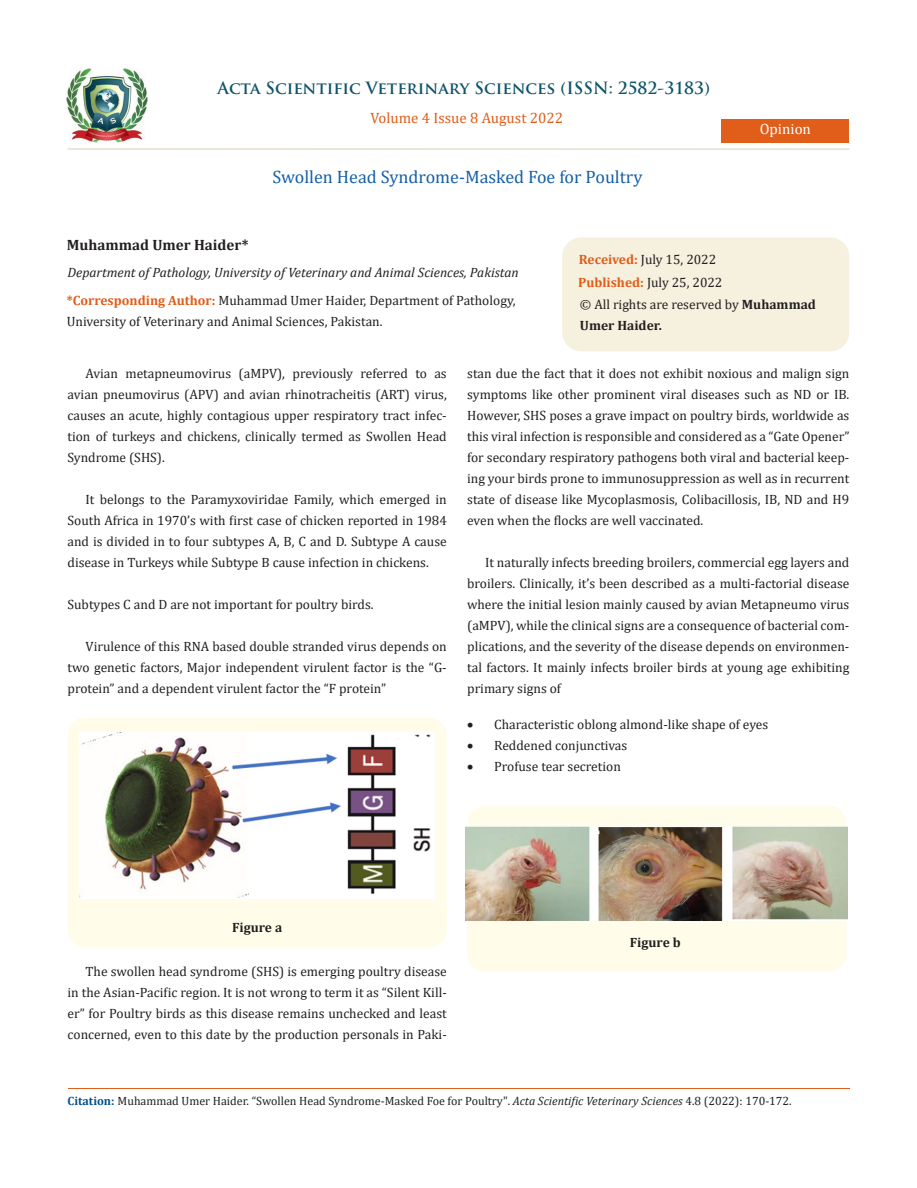
<style>
.page{position:relative;width:917px;height:1188px;background:#fff}
.page>*{position:absolute;margin:0;border:0;box-sizing:border-box;transform-origin:0 0}
.t1{font:18px "Cambria";color:#1560a6}
.t2{font:700 16.5px "Trajan Pro";color:#0e546a}
.t3{font:15px "Cambria";color:#e05d1a}
.t4{font:700 15px "Cambria";color:#231f20}
.t5{font:15px "Cambria";color:#fff}
.t6{font:13.5px/21px "Cambria";color:#231f20;text-align:justify}
.t7{font:italic 13.5px "Cambria";color:#231f20}
.t8{font:700 13.5px "Cambria";color:#231f20}
.t9{font:12px "Cambria";color:#231f20}
.s1{font-weight:700;color:#e05d1a}
.s2{font-weight:700}
.s3{font-weight:700;color:#035089}
.s4{font-style:italic}
</style>
<div class="page">
<img style="left:67px;top:68px;width:80px;height:74px">
<div style="left:721px;top:119px;width:128px;height:23px;background:#e05d1a"></div>
<div style="left:563px;top:238px;width:285px;height:113px;background:#f6f0df;border-radius:18px"></div>
<div style="left:562px;top:238px;width:287px;height:113px;border:2px solid #f6f0df;border-radius:18px"></div>
<div style="left:67px;top:717px;width:380px;height:231px;background:#fffde9;border-radius:18px"></div>
<img style="left:80px;top:732px;width:354px;height:167px">
<div style="left:467px;top:806px;width:379px;height:166px;background:#fffde9;border-radius:18px"></div>
<img style="left:465px;top:826px;width:382px;height:94px">
<hr style="left:68px;top:1088px;width:781px;height:1px;background:#e05d1a">
<hr style="left:67px;top:148px;width:782px;height:2px;background:#e5dfce">
<p class="t2" style="left:217px;top:77px;width:494px">Acta Scientific Veterinary Sciences (ISSN: 2582-3183)</p>
<p class="t3" style="left:370px;top:109px;width:194px">Volume 4 Issue 8 August 2022</p>
<p class="t1" style="left:272px;top:166px;width:371px">Swollen Head Syndrome-Masked Foe for Poultry</p>
<p class="t5" style="left:759px;top:120px;width:53px">Opinion</p>
<p class="t4" style="left:67px;top:234px;width:183px">Muhammad Umer Haider*</p>
<p class="t7" style="left:67px;top:263px;width:453px">Department of Pathology, University of Veterinary and Animal Sciences, Pakistan</p>
<p class="t6" style="left:67px;top:290px;width:450px"><span class="s1">*Corresponding Author:</span> Muhammad Umer Haider, Department of Pathology,<br>University of Veterinary and Animal Sciences, Pakistan.</p>
<p class="t6" style="left:579px;top:249px;width:139px"><span class="s1">Received:</span> July 15, 2022</p>
<p class="t6" style="left:578px;top:272px;width:146px"><span class="s1">Published:</span> July 25, 2022</p>
<p class="t6" style="left:580px;top:294px;width:237px">© All rights are reserved by <span class="s2">Muhammad<br>Umer Haider.</span></p>
<p class="t6" style="left:67px;top:363px;width:381px;text-indent:18px">Avian metapneumovirus (aMPV), previously referred to as avian pneumovirus (APV) and avian rhinotracheitis (ART) virus, causes an acute, highly contagious upper respiratory tract infec&shy;tion of turkeys and chickens, clinically termed as Swollen Head Syndrome (SHS).</p>
<p class="t6" style="left:67px;top:489px;width:381px;text-indent:18px">It belongs to the Paramyxoviridae Family, which emerged in South Africa in 1970’s with first case of chicken reported in 1984 and is divided in to four subtypes A, B, C and D. Subtype A cause disease in Turkeys while Subtype B cause infection in chickens.</p>
<p class="t6" style="left:67px;top:594px;width:308px">Subtypes C and D are not important for poultry birds.</p>
<p class="t6" style="left:67px;top:636px;width:381px;text-indent:18px">Virulence of this RNA based double stranded virus depends on two genetic factors, Major independent virulent factor is the “G&shy;protein” and a dependent virulent factor the “F protein”</p>
<p class="t6" style="left:467px;top:363px;width:384px">stan due the fact that it does not exhibit noxious and malign sign symptoms like other prominent viral diseases such as ND or IB.<br>However, SHS poses a grave impact on poultry birds, worldwide as this viral infection is responsible and considered as a “Gate Opener” for secondary respiratory pathogens both viral and bacterial keep&shy;ing your birds prone to immunosuppression as well as in recurrent state of disease like Mycoplasmosis, Colibacillosis, IB, ND and H9 even when the flocks are well vaccinated.</p>
<p class="t6" style="left:467px;top:552px;width:384px;text-indent:18px">It naturally infects breeding broilers, commercial egg layers and broilers. Clinically, it’s been described as a multi-factorial disease where the initial lesion mainly caused by avian Metapneumo virus (aMPV), while the clinical signs are a consequence of bacterial com&shy;plications, and the severity of the disease depends on environmen&shy;tal factors. It mainly infects broiler birds at young age exhibiting primary signs of</p>
<p class="t6" style="left:467px;top:714px;width:303px">• Characteristic oblong almond-like shape of eyes</p>
<p class="t6" style="left:467px;top:735px;width:162px">• Reddened conjunctivas</p>
<p class="t6" style="left:467px;top:756px;width:155px">• Profuse tear secretion</p>
<p class="t8" style="left:232px;top:917px;width:52px">Figure a</p>
<p class="t6" style="left:68px;top:961px;width:381px;text-indent:18px">The swollen head syndrome (SHS) is emerging poultry disease in the Asian-Pacific region. It is not wrong to term it as “Silent Kill&shy;er” for Poultry birds as this disease remains unchecked and least concerned, even to this date by the production personals in Paki-</p>
<p class="t8" style="left:630px;top:933px;width:52px">Figure b</p>
<p class="t9" style="left:68px;top:1094px;width:725px"><span class="s3">Citation:</span> Muhammad Umer Haider. “Swollen Head Syndrome-Masked Foe for Poultry". <span class="s4">Acta Scientific Veterinary Sciences</span> 4.8 (2022): 170-172.</p>
</div>
